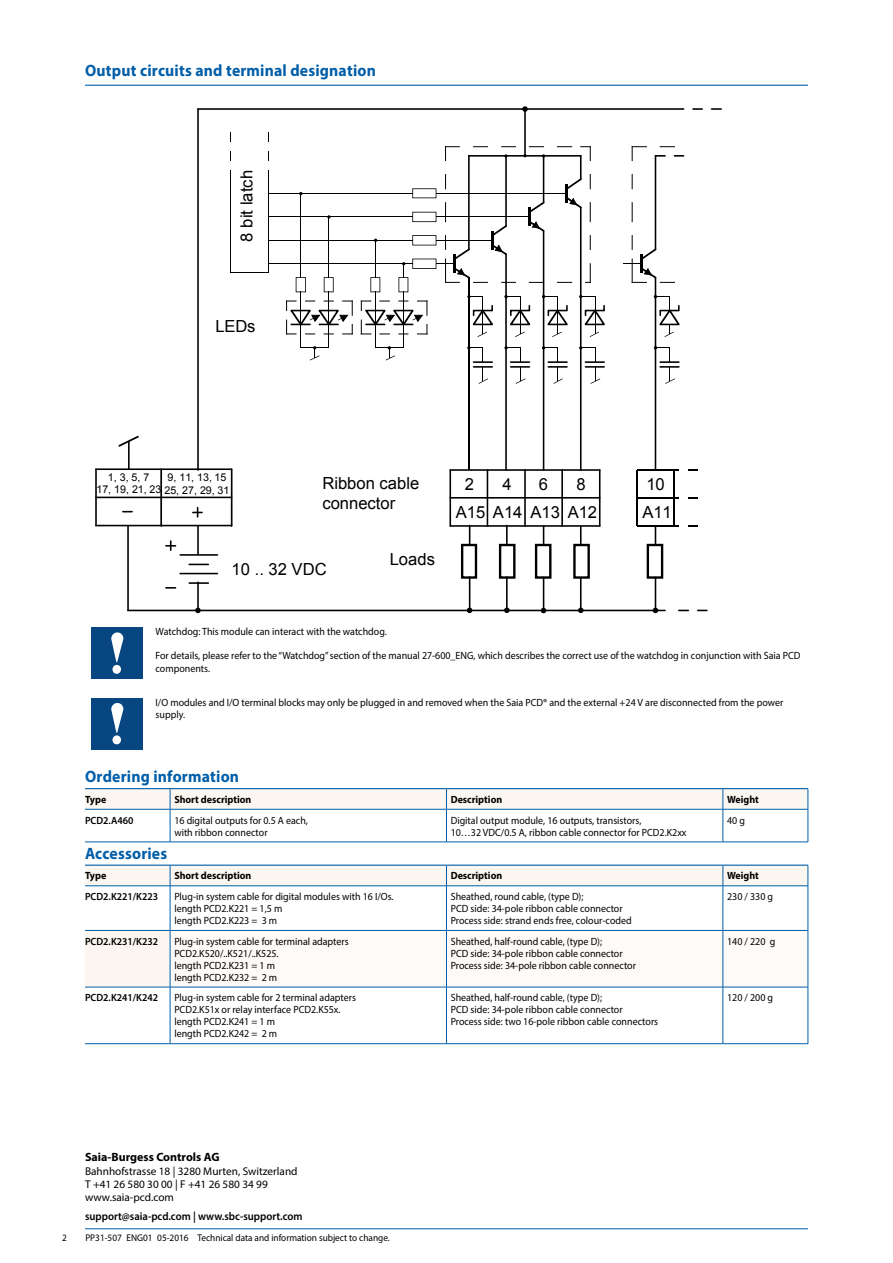
<style>
.page{position:relative;width:893px;height:1263px;background:#fff}
.page>*{position:absolute;margin:0;border:0;box-sizing:border-box;transform-origin:0 0}
.t1{font:16.65px/28.5px "Arial";color:#000}
.Tabellentitel__blau{font:700 16.5px "Myriad Pro";letter-spacing:.01em;color:#005ea8;scale:.95 1}
.Grundtext__Untertite{font:700 16.5px "Myriad Pro";letter-spacing:.01em;color:#005ea8;scale:.95 1}
.t2{font:700 12px "Myriad Pro";color:#000}
.t3{font:11.25px/12.8px "Myriad Pro";color:#000}
.t4{font:600 11.25px "Myriad Pro";color:#000;scale:.95 1}
.t5{font:10.65px/13px "Arial";color:#000}
.Grundschrift__linksb{font:10.5px/12px "Myriad Pro";color:#000;scale:.95 1}
.Bestellangaben_Besch{font:10.5px/12px "Myriad Pro";color:#000;scale:.95 1}
.Grundschrift__linksb-2{font:700 10.5px "Myriad Pro";color:#000;scale:.95 1}
.Untertitel__schwarz{font:600 10.5px "Myriad Pro";color:#000;scale:.95 1}
.Fusszeile{font:9.75px "Myriad Pro";color:#000;scale:.95 1}
</style>
<div class="page">
<hr style="left:85px;top:1228px;width:723px;height:1px;background:#005ea8">
<hr style="left:85px;top:788px;width:85px;height:1px;background:#005ea8">
<hr style="left:170px;top:788px;width:276px;height:1px;background:#005ea8">
<hr style="left:446px;top:788px;width:277px;height:1px;background:#005ea8">
<hr style="left:723px;top:788px;width:85px;height:1px;background:#005ea8">
<svg style="left:85px;top:789px;width:724px;height:53px"></svg>
<hr style="left:170px;top:809px;width:276px;height:1px;background:#005ea8">
<hr style="left:446px;top:809px;width:277px;height:1px;background:#005ea8">
<hr style="left:446px;top:809px;width:1px;height:33px;background:#005ea8">
<hr style="left:723px;top:809px;width:85px;height:1px;background:#005ea8">
<hr style="left:723px;top:809px;width:1px;height:33px;background:#005ea8">
<hr style="left:808px;top:809px;width:1px;height:33px;background:#005ea8">
<hr style="left:170px;top:842px;width:276px;height:1px;background:#005ea8">
<hr style="left:446px;top:842px;width:277px;height:1px;background:#005ea8">
<hr style="left:723px;top:842px;width:85px;height:1px;background:#005ea8">
<hr style="left:85px;top:809px;width:85px;height:1px;background:#005ea8">
<hr style="left:85px;top:842px;width:85px;height:1px;background:#005ea8">
<hr style="left:85px;top:864px;width:85px;height:2px;background:#005ea8">
<hr style="left:170px;top:864px;width:276px;height:2px;background:#005ea8">
<hr style="left:446px;top:864px;width:277px;height:2px;background:#005ea8">
<hr style="left:723px;top:864px;width:85px;height:2px;background:#005ea8">
<svg style="left:85px;top:865px;width:724px;height:179px"></svg>
<hr style="left:170px;top:885px;width:276px;height:1px;background:#005ea8">
<hr style="left:446px;top:885px;width:277px;height:1px;background:#005ea8">
<hr style="left:446px;top:886px;width:1px;height:44px;background:#005ea8">
<hr style="left:723px;top:885px;width:85px;height:1px;background:#005ea8">
<hr style="left:723px;top:886px;width:1px;height:44px;background:#005ea8">
<hr style="left:808px;top:886px;width:1px;height:44px;background:#005ea8">
<hr style="left:170px;top:930px;width:276px;height:1px;background:#005ea8">
<hr style="left:446px;top:930px;width:277px;height:1px;background:#005ea8">
<hr style="left:446px;top:931px;width:1px;height:56px;background:#005ea8">
<hr style="left:723px;top:930px;width:85px;height:1px;background:#005ea8">
<hr style="left:723px;top:931px;width:1px;height:56px;background:#005ea8">
<hr style="left:808px;top:931px;width:1px;height:56px;background:#005ea8">
<hr style="left:170px;top:987px;width:276px;height:1px;background:#005ea8">
<hr style="left:446px;top:987px;width:277px;height:1px;background:#005ea8">
<hr style="left:446px;top:987px;width:1px;height:56px;background:#005ea8">
<hr style="left:723px;top:987px;width:85px;height:1px;background:#005ea8">
<hr style="left:723px;top:987px;width:1px;height:56px;background:#005ea8">
<hr style="left:808px;top:987px;width:1px;height:56px;background:#005ea8">
<hr style="left:170px;top:1043px;width:276px;height:1px;background:#005ea8">
<hr style="left:446px;top:1043px;width:277px;height:1px;background:#005ea8">
<hr style="left:723px;top:1043px;width:85px;height:1px;background:#005ea8">
<hr style="left:85px;top:85px;width:723px;height:1px;background:#005ea8">
<svg style="left:95px;top:106px;width:627px;height:507px"></svg>
<div style="left:92px;top:628px;width:51px;height:51px;background:#074680"></div>
<svg style="left:111px;top:632px;width:12px;height:42px"></svg>
<div style="left:92px;top:698px;width:51px;height:51px;background:#074680"></div>
<svg style="left:111px;top:703px;width:12px;height:41px"></svg>
<p class="Tabellentitel__blau" style="left:85px;top:60px;width:308px">Output circuits and terminal designation</p>
<p class="t1" style="left:233px;top:241px;width:73px;rotate:-90deg">8 bit latch</p>
<p class="t1" style="left:215px;top:312px;width:41px">LEDs</p>
<p class="t5" style="left:96px;top:470px;width:134px;text-indent:11px">1, 3, 5, 7<br>17, 19, 21, 23 25, 27, 29, 31</p>
<p class="t5" style="left:168px;top:471px;width:60px">9, 11, 13, 15</p>
<p class="t1" style="left:322px;top:474px;width:98px;line-height:20px">Ribbon cable connector</p>
<p class="t1" style="left:232px;top:555px;width:97px">10 .. 32 VDC</p>
<p class="t1" style="left:390px;top:545px;width:47px">Loads</p>
<p class="t1" style="left:465px;top:470px;width:11px">2</p>
<p class="t1" style="left:502px;top:470px;width:11px">4</p>
<p class="t1" style="left:539px;top:470px;width:11px">6</p>
<p class="t1" style="left:531px;top:470px;width:68px;text-indent:46px">8<br>A13 A12</p>
<p class="t1" style="left:642px;top:470px;width:31px">10<br>A11</p>
<p class="t1" style="left:456px;top:498px;width:68px">A15 A14</p>
<p class="Grundschrift__linksb" style="left:156px;top:626px;width:245px">Watchdog: This module can interact with the watchdog.</p>
<p class="Grundschrift__linksb" style="left:156px;top:650px;width:680px">For details, please refer to the “Watchdog” section of the manual 27-600_ENG, which describes the correct use of the watchdog in conjunction with Saia PCD components.</p>
<p class="Grundschrift__linksb" style="left:156px;top:696px;width:662px">I/O modules and I/O terminal blocks may only be plugged in and removed when the Saia PCD® and the external +24 V are disconnected from the power supply.</p>
<p class="Tabellentitel__blau" style="left:85px;top:766px;width:164px">Ordering information</p>
<p class="Grundschrift__linksb-2" style="left:85px;top:792px;width:24px">Type</p>
<p class="Grundschrift__linksb-2" style="left:174px;top:792px;width:83px">Short description</p>
<p class="Grundschrift__linksb-2" style="left:451px;top:792px;width:56px">Description</p>
<p class="Grundschrift__linksb-2" style="left:727px;top:792px;width:35px">Weight</p>
<p class="Untertitel__schwarz" style="left:85px;top:813px;width:52px">PCD2.A460</p>
<p class="Grundschrift__linksb" style="left:174px;top:814px;width:142px">16 digital outputs for 0.5 A each, with ribbon connector</p>
<p class="Grundschrift__linksb" style="left:451px;top:814px;width:250px">Digital output module, 16 outputs, transistors,<br>10…32 VDC/0.5 A, ribbon cable connector for PCD2.K2xx</p>
<p class="Grundschrift__linksb" style="left:727px;top:814px;width:20px">40 g</p>
<p class="Grundtext__Untertite" style="left:85px;top:842px;width:88px">Accessories</p>
<p class="Grundschrift__linksb-2" style="left:85px;top:869px;width:24px">Type</p>
<p class="Grundschrift__linksb-2" style="left:174px;top:869px;width:83px">Short description</p>
<p class="Grundschrift__linksb-2" style="left:451px;top:869px;width:56px">Description</p>
<p class="Grundschrift__linksb-2" style="left:727px;top:869px;width:35px">Weight</p>
<p class="Untertitel__schwarz" style="left:85px;top:890px;width:78px">PCD2.K221/K223</p>
<p class="Bestellangaben_Besch" style="left:174px;top:890px;width:232px">Plug-in system cable for digital modules with 16 I/Os.</p>
<p class="Bestellangaben_Besch" style="left:174px;top:902px;width:115px">length PCD2.K221 = 1,5 m</p>
<p class="Bestellangaben_Besch" style="left:174px;top:914px;width:110px">length PCD2.K223 = 3 m</p>
<p class="Grundschrift__linksb" style="left:451px;top:890px;width:192px">Sheathed, round cable, (type D);<br>PCD side: 34-pole ribbon cable connector<br>Process side: strand ends free, colour-coded</p>
<p class="Grundschrift__linksb" style="left:727px;top:890px;width:50px">230 / 330 g</p>
<p class="Untertitel__schwarz" style="left:85px;top:934px;width:78px">PCD2.K231/K232</p>
<p class="Bestellangaben_Besch" style="left:174px;top:935px;width:185px">Plug-in system cable for terminal adapters<br>PCD2.K520/..K521/..K525.</p>
<p class="Bestellangaben_Besch" style="left:174px;top:959px;width:108px">length PCD2.K231 = 1 m</p>
<p class="Bestellangaben_Besch" style="left:174px;top:971px;width:110px">length PCD2.K232 = 2 m</p>
<p class="Untertitel__schwarz" style="left:85px;top:991px;width:78px">PCD2.K241/K242</p>
<p class="Bestellangaben_Besch" style="left:174px;top:992px;width:193px">Plug-in system cable for 2 terminal adapters<br>PCD2.K51x or relay interface PCD2.K55x.</p>
<p class="Bestellangaben_Besch" style="left:174px;top:1016px;width:108px">length PCD2.K241 = 1 m</p>
<p class="Bestellangaben_Besch" style="left:174px;top:1028px;width:110px">length PCD2.K242 = 2 m</p>
<p class="t2" style="left:85px;top:1149px;width:136px">Saia-Burgess Controls AG</p>
<p class="t3" style="left:85px;top:1165px;width:214px">Bahnhofstrasse 18 | 3280 Murten, Switzerland<br>T +41 26 580 30 00 | F +41 26 580 34 99 www.saia-pcd.com</p>
<p class="t4" style="left:85px;top:1209px;width:230px">support@saia-pcd.com | www.sbc-support.com</p>
<p class="Fusszeile" style="left:62px;top:1231px;width:7px">2</p>
<p class="Fusszeile" style="left:85px;top:1231px;width:322px">PP31-507 ENG01 05-2016 Technical data and information subject to change.</p>
<p class="Grundschrift__linksb" style="left:451px;top:935px;width:197px">Sheathed, half-round cable, (type D);<br>PCD side: 34-pole ribbon cable connector<br>Process side: 34-pole ribbon cable connector</p>
<p class="Grundschrift__linksb" style="left:727px;top:935px;width:52px">140 / 220 g</p>
<p class="Grundschrift__linksb" style="left:451px;top:992px;width:220px">Sheathed, half-round cable, (type D);<br>PCD side: 34-pole ribbon cable connector<br>Process side: two 16-pole ribbon cable connectors</p>
<p class="Grundschrift__linksb" style="left:727px;top:992px;width:50px">120 / 200 g</p>
</div>
